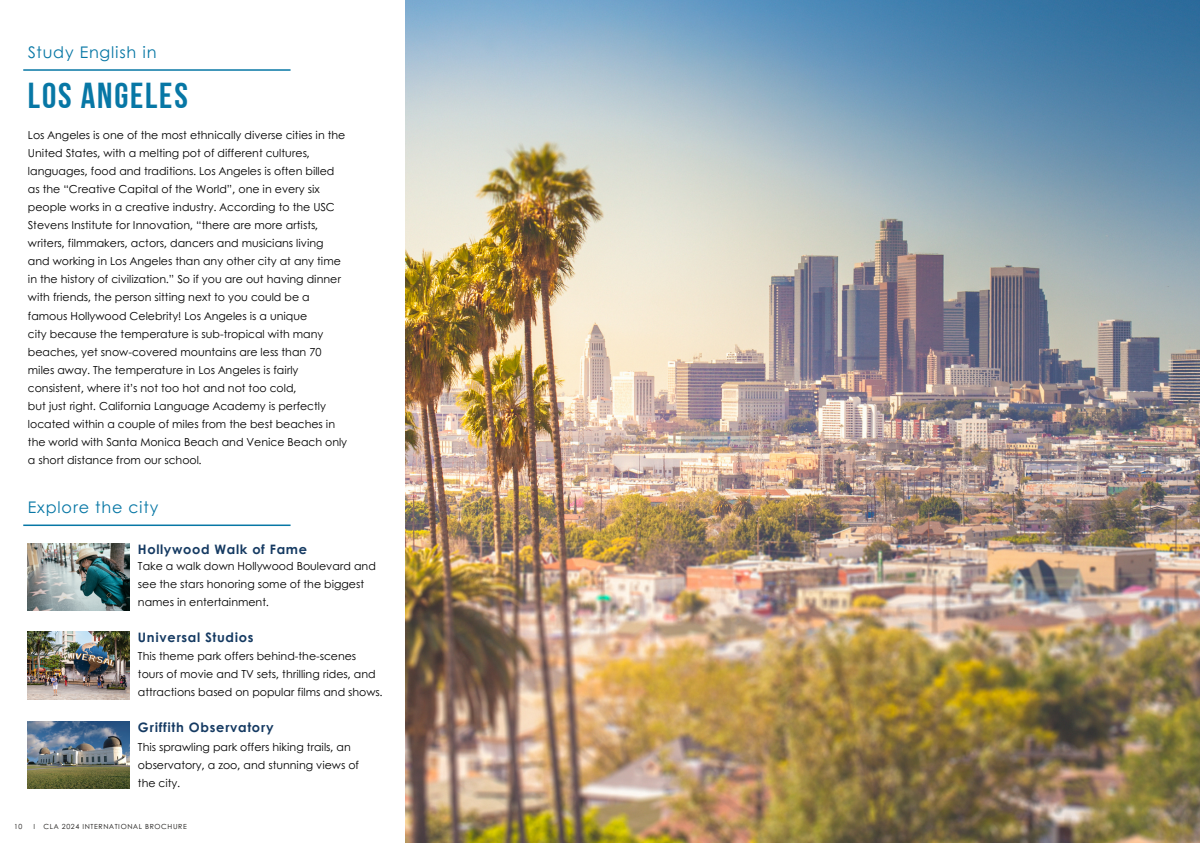
<style>
.page{position:relative;width:1200px;height:843px;background:#fff}
.page>*{position:absolute;margin:0;border:0;box-sizing:border-box;transform-origin:0 0}
.t1{font:36px "Bebas Neue Cyrillic";letter-spacing:.05em;color:#0777a5}
.t2{font:16px "Century Gothic";letter-spacing:.05em;color:#0777a5}
.t3{font:700 13px "Century Gothic";letter-spacing:.05em;color:#153a62}
.t4{font:11px/18px "Century Gothic";color:#000}
.t5{font:7px "Century Gothic";letter-spacing:.09em;color:#1a1816}
</style>
<div class="page">
<hr style="left:23px;top:69px;width:267px;height:2px;background:#0777a5">
<img style="left:406px;top:0;width:793px;height:842px">
<hr style="left:23px;top:524px;width:267px;height:2px;background:#0777a5">
<img style="left:28px;top:543px;width:101px;height:67px">
<img style="left:28px;top:631px;width:101px;height:68px">
<img style="left:28px;top:721px;width:101px;height:67px">
<p class="t2" style="left:28px;top:40px;width:130px">Study English in</p>
<p class="t1" style="left:28px;top:81px;width:161px">LOS ANGELES</p>
<p class="t4" style="left:28px;top:126px;width:319px">Los Angeles is one of the most ethnically diverse cities in the United States, with a melting pot of different cultures, languages, food and traditions. Los Angeles is often billed as the “Creative Capital of the World”, one in every six people works in a creative industry. According to the USC Stevens Institute for Innovation, “there are more artists, writers, filmmakers, actors, dancers and musicians living and working in Los Angeles than any other city at any time in the history of civilization.” So if you are out having dinner with friends, the person sitting next to you could be a famous Hollywood Celebrity! Los Angeles is a unique</p>
<p class="t4" style="left:28px;top:324px;width:297px">city because the temperature is sub-tropical with many beaches, yet snow-covered mountains are less than 70 miles away. The temperature in Los Angeles is fairly consistent, where it’s not too hot and not too cold,</p>
<p class="t4" style="left:28px;top:396px;width:321px">but just right. California Language Academy is perfectly located within a couple of miles from the best beaches in the world with Santa Monica Beach and Venice Beach only a short distance from our school.</p>
<p class="t2" style="left:28px;top:495px;width:132px">Explore the city</p>
<p class="t3" style="left:138px;top:539px;width:170px">Hollywood Walk of Fame</p>
<p class="t4" style="left:138px;top:556px;width:239px">Take a walk down Hollywood Boulevard and see the stars honoring some of the biggest names in entertainment.</p>
<p class="t3" style="left:138px;top:627px;width:117px">Universal Studios</p>
<p class="t4" style="left:138px;top:645px;width:246px">This theme park offers behind-the-scenes tours of movie and TV sets, thrilling rides, and attractions based on popular films and shows.</p>
<p class="t3" style="left:138px;top:717px;width:137px">Griffith Observatory</p>
<p class="t4" style="left:138px;top:737px;width:222px">This sprawling park offers hiking trails, an observatory, a zoo, and stunning views of the city.</p>
<p class="t5" style="left:14px;top:820px;width:10px">10</p>
<p class="t5" style="left:33px;top:820px;width:155px">I CLA 2024 INTERNATIONAL BROCHURE</p>
</div>
